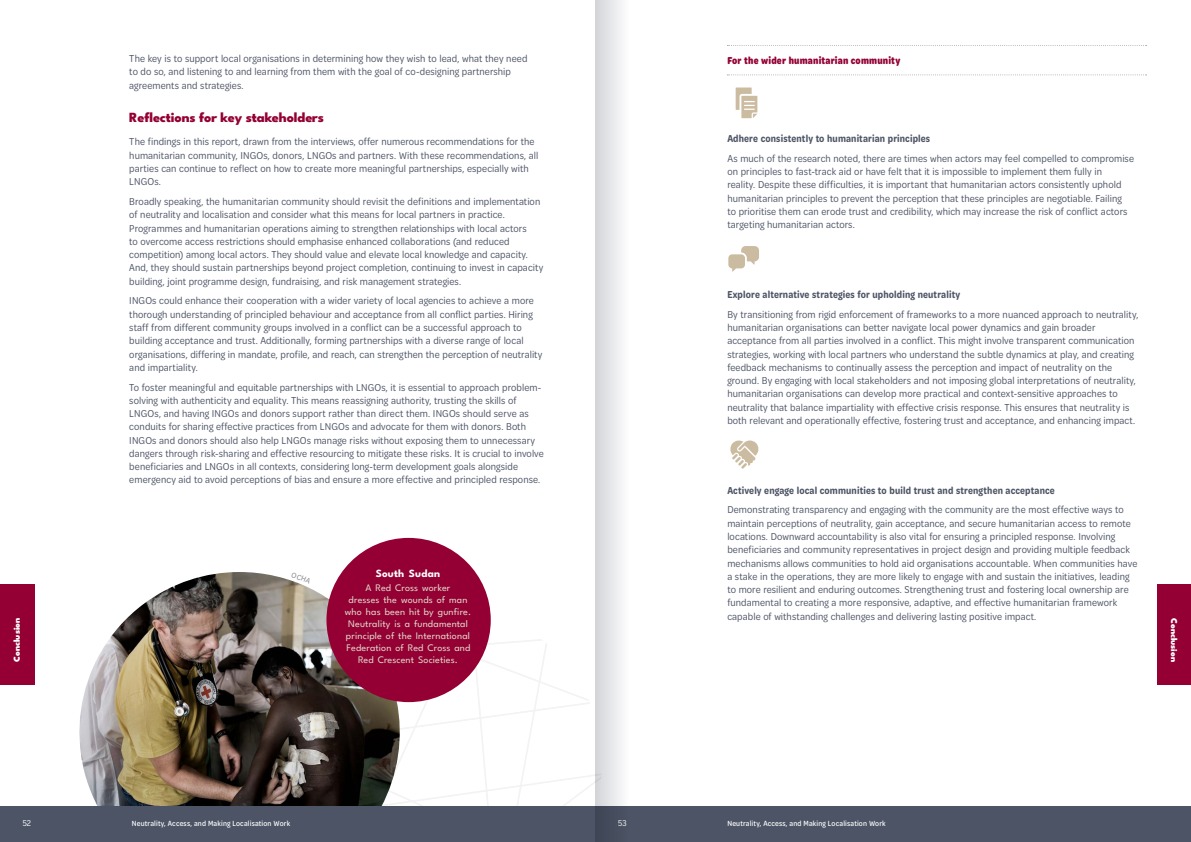
<style>
.page{position:relative;width:1191px;height:842px;background:#fff}
.page>*{position:absolute;margin:0;border:0;box-sizing:border-box;transform-origin:0 0}
.t1{font:800 14px "League Spartan";letter-spacing:-.01em;color:#940034}
.t2{font:700 11px "League Spartan";letter-spacing:.015em;color:#fff}
.t3{font:10.8px/13.3px "Omnes Cond";letter-spacing:.01em;color:#4c5465}
.t4{font:600 10.8px "Omnes Cond";letter-spacing:.015em;color:#4c5465}
.t5{font:700 10.8px "Omnes Cond";letter-spacing:.015em;color:#940034}
.t6{font:10px/12px "League Spartan";letter-spacing:.01em;color:#ded5c7;text-align:center}
.t7{font:900 9px "League Spartan";color:#fff}
.t8{font:9px "Omnes Cond";color:#fff}
.t9{font:500 8px "Omnes Cond";letter-spacing:.02em;color:#fff}
</style>
<div class="page">
<img style="left:79px;top:572px;width:262px;height:234px">
<svg style="left:281px;top:598px;width:314px;height:208px"></svg>
<div style="left:326px;top:538px;width:165px;height:164px;background:#940034;border-radius:50%"></div>
<div style="left:585px;top:806px;width:606px;height:36px;background:#4c5465"></div>
<div style="left:0;top:806px;width:605px;height:36px;background:#4c5465"></div>
<svg style="left:727px;top:74px;width:419px;height:1px"></svg>
<svg style="left:727px;top:45px;width:419px;height:1px"></svg>
<svg style="left:735px;top:88px;width:22px;height:30px"></svg>
<svg style="left:728px;top:246px;width:31px;height:26px"></svg>
<svg style="left:730px;top:440px;width:29px;height:29px"></svg>
<div style="left:0;top:584px;width:34px;height:101px;background:#940034"></div>
<div style="left:1157px;top:584px;width:34px;height:101px;background:#940034"></div>
<svg style="left:595px;top:0;width:27px;height:842px;fill:#e2e3e6"></svg>
<svg style="left:291px;top:572px;width:20px;height:12px"></svg>
<p class="t3" style="left:129px;top:51px;width:399px">The key is to support local organisations in determining how they wish to lead, what they need to do so, and listening to and learning from them with the goal of co-designing partnership agreements and strategies.</p>
<p class="t1" style="left:129px;top:106px;width:196px">Reflections for key stakeholders</p>
<p class="t3" style="left:129px;top:135px;width:410px">The findings in this report, drawn from the interviews, offer numerous recommendations for the humanitarian community, INGOs, donors, LNGOs and partners. With these recommendations, all parties can continue to reflect on how to create more meaningful partnerships, especially with LNGOs.</p>
<p class="t3" style="left:129px;top:194px;width:415px">Broadly speaking, the humanitarian community should revisit the definitions and implementation of neutrality and localisation and consider what this means for local partners in practice.<br>Programmes and humanitarian operations aiming to strengthen relationships with local actors<br>to overcome access restrictions should emphasise enhanced collaborations (and reduced competition) among local actors. They should value and elevate local knowledge and capacity.<br>And, they should sustain partnerships beyond project completion, continuing to invest in capacity building, joint programme design, fundraising, and risk management strategies.</p>
<p class="t3" style="left:129px;top:294px;width:415px">INGOs could enhance their cooperation with a wider variety of local agencies to achieve a more thorough understanding of principled behaviour and acceptance from all conflict parties. Hiring staff from different community groups involved in a conflict can be a successful approach to building acceptance and trust. Additionally, forming partnerships with a diverse range of local organisations, differing in mandate, profile, and reach, can strengthen the perception of neutrality and impartiality.</p>
<p class="t3" style="left:129px;top:380px;width:416px">To foster meaningful and equitable partnerships with LNGOs, it is essential to approach problem&shy;solving with authenticity and equality. This means reassigning authority, trusting the skills of LNGOs, and having INGOs and donors support rather than direct them. INGOs should serve as conduits for sharing effective practices from LNGOs and advocate for them with donors. Both INGOs and donors should also help LNGOs manage risks without exposing them to unnecessary dangers through risk-sharing and effective resourcing to mitigate these risks. It is crucial to involve beneficiaries and LNGOs in all contexts, considering long-term development goals alongside emergency aid to avoid perceptions of bias and ensure a more effective and principled response.</p>
<p class="t5" style="left:727px;top:53px;width:174px">For the wider humanitarian community</p>
<p class="t4" style="left:727px;top:131px;width:204px">Adhere consistently to humanitarian principles</p>
<p class="t3" style="left:727px;top:151px;width:408px">As much of the research noted, there are times when actors may feel compelled to compromise on principles to fast-track aid or have felt that it is impossible to implement them fully in<br>reality. Despite these difficulties, it is important that humanitarian actors consistently uphold humanitarian principles to prevent the perception that these principles are negotiable. Failing<br>to prioritise them can erode trust and credibility, which may increase the risk of conflict actors targeting humanitarian actors.</p>
<p class="t4" style="left:727px;top:287px;width:234px">Explore alternative strategies for upholding neutrality</p>
<p class="t3" style="left:727px;top:307px;width:412px">By transitioning from rigid enforcement of frameworks to a more nuanced approach to neutrality, humanitarian organisations can better navigate local power dynamics and gain broader acceptance from all parties involved in a conflict. This might involve transparent communication strategies, working with local partners who understand the subtle dynamics at play, and creating feedback mechanisms to continually assess the perception and impact of neutrality on the ground. By engaging with local stakeholders and not imposing global interpretations of neutrality, humanitarian organisations can develop more practical and context-sensitive approaches to neutrality that balance impartiality with effective crisis response. This ensures that neutrality is both relevant and operationally effective, fostering trust and acceptance, and enhancing impact.</p>
<p class="t4" style="left:727px;top:483px;width:329px">Actively engage local communities to build trust and strengthen acceptance</p>
<p class="t3" style="left:727px;top:503px;width:411px">Demonstrating transparency and engaging with the community are the most effective ways to maintain perceptions of neutrality, gain acceptance, and secure humanitarian access to remote locations. Downward accountability is also vital for ensuring a principled response. Involving beneficiaries and community representatives in project design and providing multiple feedback mechanisms allows communities to hold aid organisations accountable. When communities have a stake in the operations, they are more likely to engage with and sustain the initiatives, leading to more resilient and enduring outcomes. Strengthening trust and fostering local ownership are fundamental to creating a more responsive, adaptive, and effective humanitarian framework capable of withstanding challenges and delivering lasting positive impact.</p>
<p class="t2" style="left:376px;top:564px;width:66px">South Sudan</p>
<p class="t6" style="left:345px;top:580px;width:128px">A Red Cross worker<br>dresses the wounds of man who has been hit by gunfire.<br>Neutrality is a fundamental principle of the International<br>Federation of Red Cross and<br>Red Crescent Societies.</p>
<p class="t7" style="left:10px;top:662px;width:45px;rotate:-90deg">Conclusion</p>
<p class="t7" style="left:1181px;top:618px;width:45px;rotate:90deg">Conclusion</p>
<p class="t8" style="left:23px;top:817px;width:10px">52</p>
<p class="t9" style="left:132px;top:818px;width:160px">Neutrality, Access, and Making Localisation Work</p>
<p class="t8" style="left:618px;top:817px;width:10px">53</p>
<p class="t9" style="left:727px;top:818px;width:160px">Neutrality, Access, and Making Localisation Work</p>
</div>
